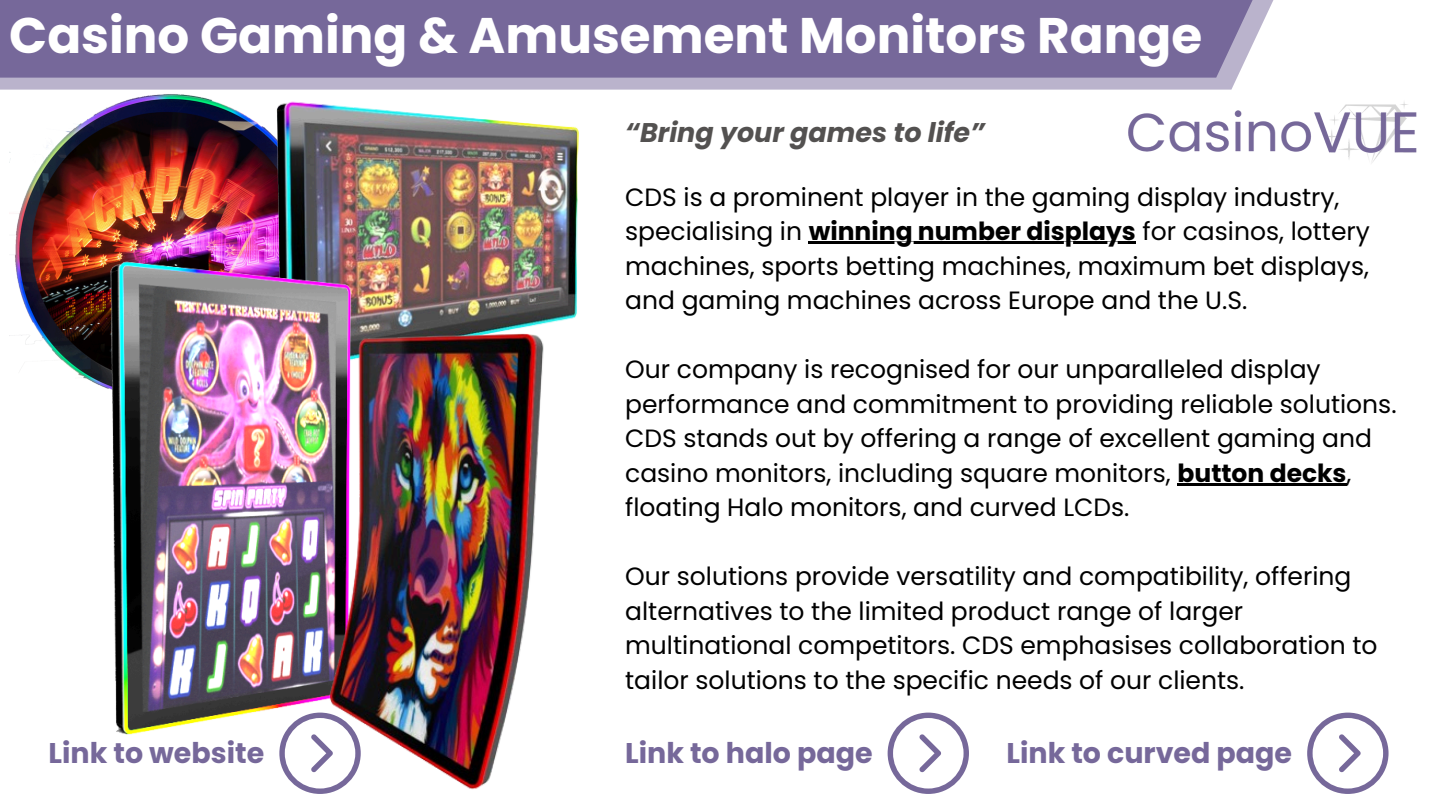
<style>
.page{position:relative;width:1440px;height:810px;background:#fff}
.page>*{position:absolute;margin:0;border:0;box-sizing:border-box;transform-origin:0 0}
.t1{font:700 50px "Poppins";color:#fff}
.t2{font:700 28.5px "Poppins";color:#76689a}
.t3{font:italic 700 27px "Poppins";color:#535150}
.t4{font:25px/34.5px "Poppins";color:#000}
.s1{font-weight:700}
</style>
<div class="page">
<svg style="left:0;top:0;width:1274px;height:90px;background:#8276a3"></svg>
<img style="left:9px;top:94px;width:158px;height:109px">
<img style="left:167px;top:19px;width:560px;height:184px">
<img style="left:9px;top:203px;width:569px;height:181px">
<img style="left:97px;top:321px;width:481px;height:473px">
<svg style="left:888px;top:713px;width:81px;height:81px"></svg>
<svg style="left:1307px;top:713px;width:81px;height:81px"></svg>
<img style="left:1128px;top:102px;width:289px;height:61px">
<hr style="left:809px;top:242px;width:327px;height:2px;background:#000">
<hr style="left:1178px;top:483px;width:169px;height:3px;background:#000">
<h1 class="t1" style="left:9px;top:0;width:1194px">Casino Gaming &amp; Amusement Monitors Range</h1>
<p class="t3" style="left:625px;top:113px;width:361px">“Bring your games to life”</p>
<p class="t4" style="left:625px;top:180px;width:746px">CDS is a prominent player in the gaming display industry, specialising in <span class="s1">winning number displays</span> for casinos, lottery</p>
<p class="t4" style="left:625px;top:249px;width:745px">machines, sports betting machines, maximum bet displays, and gaming machines across Europe and the U.S.</p>
<p class="t4" style="left:625px;top:352px;width:773px">Our company is recognised for our unparalleled display performance and commitment to providing reliable solutions.</p>
<p class="t4" style="left:625px;top:421px;width:748px">CDS stands out by offering a range of excellent gaming and casino monitors, including square monitors, <span class="s1">button decks</span>, floating Halo monitors, and curved LCDs.</p>
<p class="t4" style="left:625px;top:559px;width:728px">Our solutions provide versatility and compatibility, offering alternatives to the limited product range of larger</p>
<h2 class="t4" style="left:625px;top:628px;width:754px">multinational competitors. CDS emphasises collaboration to tailor solutions to the specific needs of our clients.</h2>
<p class="t2" style="left:49px;top:733px;width:217px">Link to website</p>
<p class="t2" style="left:625px;top:733px;width:249px">Link to halo page</p>
<p class="t2" style="left:1006px;top:733px;width:287px">Link to curved page</p>
</div>
